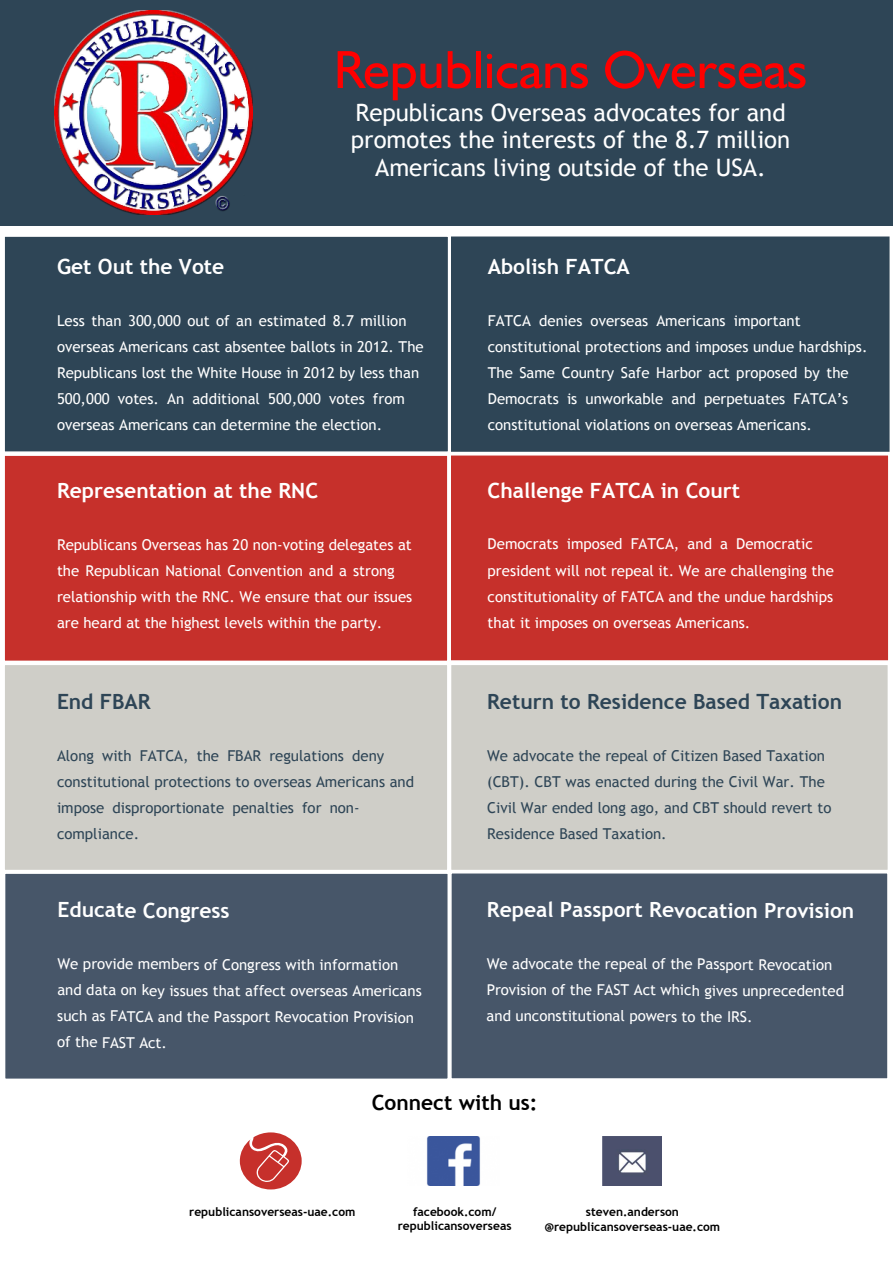
<style>
.page{position:relative;width:893px;height:1263px;background:#fff}
.page>*{position:absolute;margin:0;border:0;box-sizing:border-box;transform-origin:0 0}
.t1{font:54px "Humanist 521 BT";color:#f00}
.t2{font:24px/27.9px "Trebuchet MS";color:#fff;text-align:center}
.t3{font:700 21px "Trebuchet MS";color:#fff}
.t4{font:700 21px "Trebuchet MS";color:#2e4556}
.t5{font:700 21px "Trebuchet MS";color:#000}
.t6{font:15px/26.1px "Trebuchet MS";color:#fff}
.t7{font:15px/26.1px "Trebuchet MS";color:#2e4556}
.t8{font:700 12px/14px "Trebuchet MS";color:#000;text-align:center}
</style>
<div class="page">
<div style="left:3px;top:235px;width:446px;height:218px;background:#2e4556;border:2px solid #fff"></div>
<div style="left:3px;top:454px;width:446px;height:208px;background:#c6302b;border:2px solid #fff"></div>
<div style="left:3px;top:664px;width:446px;height:207px;background:#cfcec8;border:2px solid #fff"></div>
<div style="left:4px;top:872px;width:445px;height:208px;background:#475669;border:2px solid #fff"></div>
<div style="left:451px;top:236px;width:438px;height:216px;background:#2e4556"></div>
<div style="left:449px;top:454px;width:440px;height:208px;background:#c6302b;border:2px solid #fff"></div>
<div style="left:450px;top:664px;width:439px;height:207px;background:#cfcec8;border:2px solid #fff"></div>
<div style="left:450px;top:872px;width:439px;height:208px;background:#475669;border:2px solid #fff"></div>
<div style="left:0;top:0;width:893px;height:226px;background:#2e4556"></div>
<img style="left:54px;top:10px;width:199px;height:204px">
<img style="left:427px;top:1137px;width:53px;height:48px">
<img style="left:603px;top:1136px;width:59px;height:49px">
<svg style="left:240px;top:1132px;width:62px;height:57px"></svg>
<h3 class="t3" style="left:57px;top:258px;width:169px">Get Out the Vote</h3>
<h1 class="t1" style="left:334px;top:47px;width:475px">Republicans Overseas</h1>
<h2 class="t2" style="left:351px;top:100px;width:441px">Republicans Overseas advocates for and promotes the interests of the 8.7 million<br>Americans living outside of the USA.</h2>
<h3 class="t3" style="left:488px;top:258px;width:144px">Abolish FATCA</h3>
<p class="t6" style="left:57px;top:309px;width:368px">Less than 300,000 out of an estimated 8.7 million overseas Americans cast absentee ballots in 2012. The Republicans lost the White House in 2012 by less than 500,000 votes. An additional 500,000 votes from overseas Americans can determine the election.</p>
<h3 class="t3" style="left:57px;top:483px;width:263px">Representation at the RNC</h3>
<p class="t6" style="left:57px;top:533px;width:357px">Republicans Overseas has 20 non-voting delegates at the Republican National Convention and a strong relationship with the RNC. We ensure that our issues are heard at the highest levels within the party.</p>
<h3 class="t4" style="left:57px;top:694px;width:95px">End FBAR</h3>
<p class="t7" style="left:57px;top:744px;width:359px">Along with FATCA, the FBAR regulations deny constitutional protections to overseas Americans and impose disproportionate penalties for non&shy;compliance.</p>
<h3 class="t3" style="left:58px;top:902px;width:174px">Educate Congress</h3>
<p class="t6" style="left:57px;top:953px;width:366px">We provide members of Congress with information and data on key issues that affect overseas Americans such as FATCA and the Passport Revocation Provision of the FAST Act.</p>
<p class="t6" style="left:488px;top:309px;width:381px">FATCA denies overseas Americans important constitutional protections and imposes undue hardships.<br>The Same Country Safe Harbor act proposed by the Democrats is unworkable and perpetuates FATCA’s constitutional violations on overseas Americans.</p>
<h3 class="t3" style="left:488px;top:482px;width:254px">Challenge FATCA in Court</h3>
<p class="t6" style="left:488px;top:532px;width:348px">Democrats imposed FATCA, and a Democratic president will not repeal it. We are challenging the constitutionality of FATCA and the undue hardships that it imposes on overseas Americans.</p>
<h3 class="t4" style="left:487px;top:694px;width:356px">Return to Residence Based Taxation</h3>
<p class="t7" style="left:487px;top:744px;width:346px">We advocate the repeal of Citizen Based Taxation (CBT). CBT was enacted during the Civil War. The Civil War ended long ago, and CBT should revert to Residence Based Taxation.</p>
<h3 class="t3" style="left:487px;top:902px;width:369px">Repeal Passport Revocation Provision</h3>
<p class="t6" style="left:487px;top:952px;width:359px">We advocate the repeal of the Passport Revocation<br>Provision of the FAST Act which gives unprecedented and unconstitutional powers to the IRS.</p>
<h3 class="t5" style="left:372px;top:1094px;width:167px">Connect with us:</h3>
<p class="t8" style="left:189px;top:1204px;width:168px">republicansoverseas-uae.com</p>
<p class="t8" style="left:398px;top:1205px;width:115px">facebook.com/ republicansoverseas</p>
<p class="t8" style="left:545px;top:1205px;width:177px;line-height:14.4px">steven.anderson @republicansoverseas-uae.com</p>
</div>
